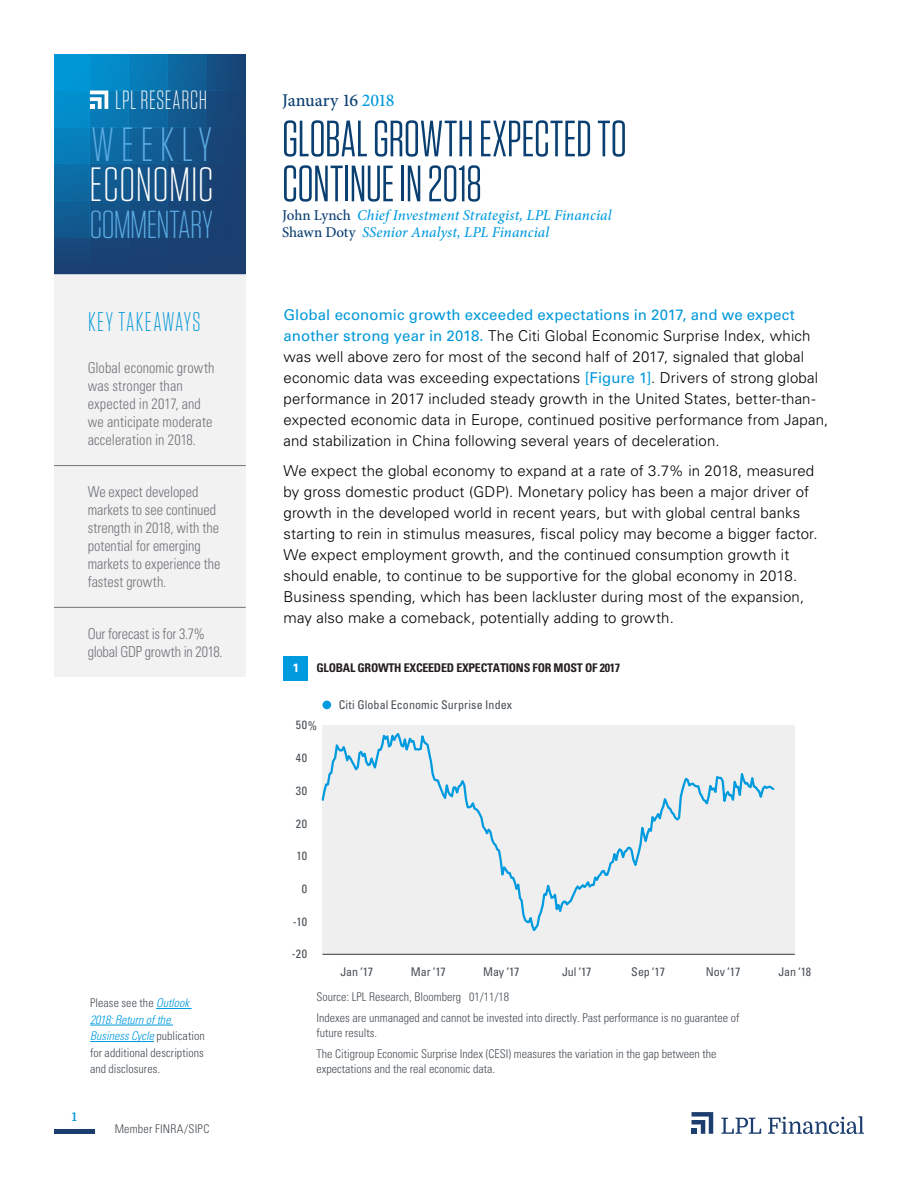
<style>
.page{position:relative;width:918px;height:1188px;background:#fff}
.page>*{position:absolute;margin:0;border:0;box-sizing:border-box;transform-origin:0 0}
.t1{font:51px/45px "Tungsten Narrow";letter-spacing:-.005em;color:#0a3f72}
.t2{font:300 48px "Tungsten Narrow";letter-spacing:.015em;color:#fff;scale:1.04 1}
.t3{font:300 48px "Tungsten Narrow";letter-spacing:.135em;color:#5cabe2;scale:1.04 1}
.t4{font:300 39px "Tungsten Narrow";letter-spacing:-.015em;color:#5cabe2;scale:1.04 1}
.t5{font:300 27px "Tungsten Narrow";letter-spacing:.055em;color:#0098d8}
.t6{font:300 26.25px "Tungsten Narrow";letter-spacing:.025em;color:#fff}
.t7{font:500 18px "Minion Pro";letter-spacing:-.02em;color:#0a3f72}
.t8{font:300 15px/21px "Univers LT Std";letter-spacing:.01em;color:#000}
.t9{font:300 condensed 15px/18px "Univers LT Std";color:#4b4f54;scale:.95 1}
.t10{font:italic 500 15px/16.5px "Minion Pro";letter-spacing:.005em;color:#009ade}
.t11{font:300 condensed 12px/16.5px "Univers LT Std";color:#484f55}
.t12{font:condensed 12px "Univers LT Std";letter-spacing:.005em;color:#484f55}
.t13{font:700 condensed 12px "Univers LT Std";letter-spacing:-.02em;color:#231f20}
.t14{font:700 12px "Domine";color:#0098d8}
.t15{font:700 12px "Univers LT Std";color:#fff}
.s1{font-style:italic;color:#009ade}
.s2{color:#009ade}
.s3{font-style:normal;color:#0a3f72}
.s4{font-weight:400;color:#0098d8}
.s5{font-weight:400;color:#009ade}
</style>
<div class="page">
<hr style="left:54px;top:1130px;width:40px;height:4px;background:#1b3e6f">
<svg style="left:90px;top:54px;width:39px;height:220px;background:#0d6ca5"></svg>
<div style="left:209px;top:54px;width:37px;height:220px;background:#184476"></div>
<svg style="left:168px;top:54px;width:38px;height:220px;background:#135387"></svg>
<svg style="left:129px;top:54px;width:39px;height:220px;background:#0f6198"></svg>
<svg style="left:54px;top:54px;width:36px;height:220px;background:#0878b3"></svg>
<div style="left:54px;top:164px;width:192px;height:36px;background:linear-gradient(to right,#0c6ca5,#1b3b6c)"></div>
<div style="left:54px;top:200px;width:192px;height:38px;background:linear-gradient(to right,#105c92,#1a3b6c)"></div>
<div style="left:54px;top:127px;width:192px;height:37px;background:linear-gradient(to right,#0582be,#1b3c6d)"></div>
<svg style="left:90px;top:91px;width:18px;height:18px"></svg>
<svg style="left:692px;top:1112px;width:21px;height:22px"></svg>
<svg style="left:721px;top:1118px;width:40px;height:16px"></svg>
<svg style="left:768px;top:1116px;width:96px;height:18px"></svg>
<div style="left:54px;top:275px;width:192px;height:402px;background:#efeff0"></div>
<hr style="left:54px;top:465px;width:192px;height:1px;background:#4b4f54">
<hr style="left:54px;top:607px;width:192px;height:1px;background:#4b4f54">
<div style="left:323px;top:725px;width:472px;height:229px;background:#efeff0"></div>
<div style="left:323px;top:701px;width:8px;height:8px;background:#009ade;border-radius:50%"></div>
<svg style="left:321px;top:726px;width:454px;height:209px"></svg>
<hr style="left:323px;top:954px;width:472px;height:1px;background:#484f55">
<div style="left:284px;top:657px;width:24px;height:24px;background:#009ade"></div>
<hr style="left:156px;top:1008px;width:36px;height:1px;background:#009ade">
<hr style="left:90px;top:1025px;width:83px;height:1px;background:#009ade">
<hr style="left:90px;top:1041px;width:64px;height:1px;background:#009ade">
<h3 class="t6" style="left:115px;top:87px;width:93px">LPL RESEARCH</h3>
<h2 class="t3" style="left:91px;top:121px;width:117px">WEEKLY</h2>
<h2 class="t2" style="left:90px;top:161px;width:121px">ECONOMIC</h2>
<h3 class="t4" style="left:90px;top:205px;width:120px">COMMENTARY</h3>
<h3 class="t5" style="left:88px;top:308px;width:114px">KEY TAKEAWAYS</h3>
<p class="t9" style="left:88px;top:359px;width:135px">Global economic growth was stronger than expected in 2017, and we anticipate moderate acceleration in 2018.</p>
<p class="t9" style="left:88px;top:483px;width:141px">We expect developed markets to see continued strength in 2018, with the potential for emerging markets to experience the fastest growth.</p>
<p class="t9" style="left:88px;top:624px;width:144px">Our forecast is for 3.7% global GDP growth in 2018.</p>
<p class="t11" style="left:90px;top:995px;width:116px">Please see the <span class="s1">Outlook<br>2018: Return of the<br>Business Cycle</span> publication for additional descriptions and disclosures.</p>
<p class="t14" style="left:72px;top:1110px;width:6px">1</p>
<p class="t11" style="left:115px;top:1121px;width:96px">Member FINRA/SIPC</p>
<p class="t7" style="left:282px;top:88px;width:114px">January 16 <span class="s2">2018</span></p>
<h1 class="t1" style="left:282px;top:117px;width:346px">GLOBAL GROWTH EXPECTED TO<br>CONTINUE IN 2018</h1>
<p class="t10" style="left:282px;top:207px;width:331px"><span class="s3">John Lynch</span> Chief Investment Strategist, LPL Financial<br><span class="s3">Shawn Doty</span> SSenior Analyst, LPL Financial</p>
<p class="t8" style="left:284px;top:304px;width:546px"><span class="s4">Global economic growth exceeded expectations in 2017, and we expect another strong year in 2018.</span> The Citi Global Economic Surprise Index, which was well above zero for most of the second half of 2017, signaled that global economic data was exceeding expectations <span class="s5">[Figure 1]</span>. Drivers of strong global performance in 2017 included steady growth in the United States, better-than&shy;expected economic data in Europe, continued positive performance from Japan, and stabilization in China following several years of deceleration.</p>
<p class="t8" style="left:284px;top:460px;width:536px">We expect the global economy to expand at a rate of 3.7% in 2018, measured by gross domestic product (GDP). Monetary policy has been a major driver of growth in the developed world in recent years, but with global central banks starting to rein in stimulus measures, fiscal policy may become a bigger factor.<br>We expect employment growth, and the continued consumption growth it should enable, to continue to be supportive for the global economy in 2018.<br>Business spending, which has been lackluster during most of the expansion, may also make a comeback, potentially adding to growth.</p>
<p class="t15" style="left:292px;top:661px;width:8px">1</p>
<p class="t13" style="left:317px;top:661px;width:305px">GLOBAL GROWTH EXCEEDED EXPECTATIONS FOR MOST OF 2017</p>
<p class="t12" style="left:296px;top:718px;width:23px">50%</p>
<p class="t12" style="left:296px;top:750px;width:13px">40</p>
<p class="t12" style="left:296px;top:783px;width:13px">30</p>
<p class="t12" style="left:296px;top:816px;width:13px">20</p>
<p class="t12" style="left:296px;top:848px;width:12px">10</p>
<p class="t12" style="left:302px;top:881px;width:7px">0</p>
<p class="t12" style="left:293px;top:914px;width:16px">-10</p>
<p class="t12" style="left:292px;top:947px;width:17px">-20</p>
<p class="t12" style="left:339px;top:697px;width:175px">Citi Global Economic Surprise Index</p>
<p class="t12" style="left:340px;top:964px;width:34px">Jan ‘17</p>
<p class="t12" style="left:411px;top:964px;width:36px">Mar ‘17</p>
<p class="t12" style="left:483px;top:964px;width:38px">May ‘17</p>
<p class="t12" style="left:562px;top:964px;width:31px">Jul ‘17</p>
<p class="t12" style="left:631px;top:964px;width:35px">Sep ‘17</p>
<p class="t12" style="left:706px;top:964px;width:36px">Nov ‘17</p>
<p class="t12" style="left:778px;top:964px;width:34px">Jan ‘18</p>
<p class="t11" style="left:317px;top:986px;width:425px;line-height:21px">Source: LPL Research, Bloomberg 01/11/18<br>Indexes are unmanaged and cannot be invested into directly. Past performance is no guarantee of</p>
<p class="t11" style="left:317px;top:1022px;width:401px;line-height:21px">future results.<br>The Citigroup Economic Surprise Index (CESI) measures the variation in the gap between the</p>
<p class="t11" style="left:317px;top:1060px;width:180px">expectations and the real economic data.</p>
</div>
